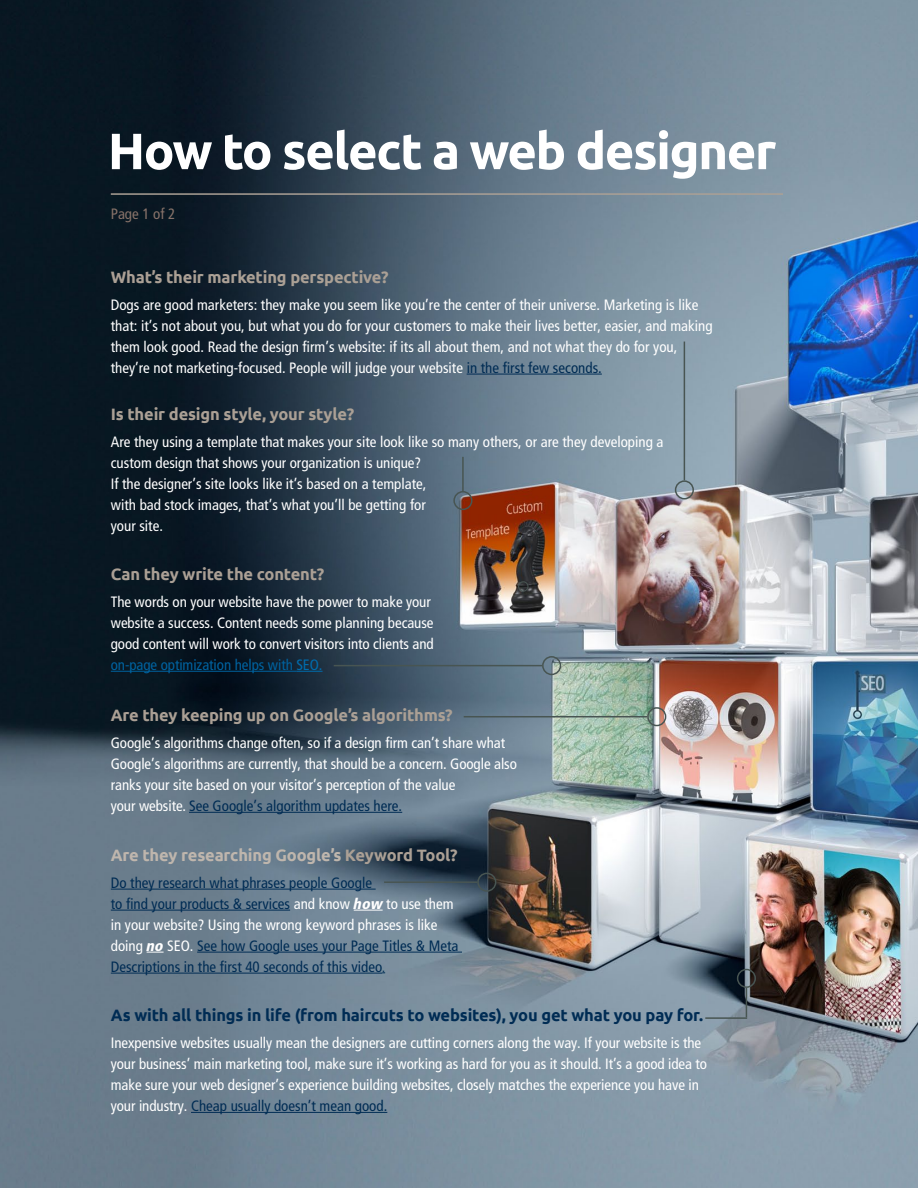
<style>
.page{position:relative;width:918px;height:1188px;background:#fff}
.page>*{position:absolute;margin:0;border:0;box-sizing:border-box;transform-origin:0 0}
.t1{font:700 51px "Ubuntu";letter-spacing:-.03em;color:#fff}
.t2{font:700 16.5px "Ubuntu";letter-spacing:-.01em;color:#aba095}
.t3{font:700 16.5px "Ubuntu";letter-spacing:-.01em;color:#002c54}
.t4{font:700 16.5px "Ubuntu";letter-spacing:-.01em;color:#bfb6ad}
.t5{font:15px/21px "Frutiger Condensed";letter-spacing:-.005em;color:#fff}
.t6{font:15px/21px "Frutiger Condensed";color:#002c54}
.t7{font:15px "Frutiger Condensed";letter-spacing:-.005em;color:#00629f}
.t8{font:15px "Frutiger Condensed";color:#877269}
.s1{color:#002c54}
.s2{color:#006cad}
.s3{color:#aba095}
.s4{color:#fff}
.s5{font-family:"Frutiger";font-weight:900;font-style:italic;font-stretch:condensed;color:#fff}
.s6{font-size:12px}
</style>
<div class="page">
<img style="left:0;top:0;width:918px;height:1188px">
<hr style="left:467px;top:374px;width:135px;height:1px;background:#002c54">
<hr style="left:111px;top:671px;width:185px;height:1px;background:#00629f">
<svg style="left:296px;top:671px;width:27px;height:1px"></svg>
<hr style="left:189px;top:812px;width:213px;height:1px;background:#002c54">
<hr style="left:191px;top:1112px;width:196px;height:1px;background:#002c54">
<hr style="left:111px;top:889px;width:265px;height:1px;background:#002c54">
<hr style="left:111px;top:910px;width:179px;height:1px;background:#002c54">
<svg style="left:354px;top:910px;width:29px;height:1px"></svg>
<svg style="left:147px;top:952px;width:17px;height:1px"></svg>
<hr style="left:197px;top:952px;width:265px;height:1px;background:#002c54">
<hr style="left:111px;top:973px;width:271px;height:1px;background:#002c54">
<hr style="left:684px;top:342px;width:1px;height:138px;background:#485552">
<div style="left:675px;top:480px;width:19px;height:20px;border:2px solid #485552;border-radius:50%"></div>
<div style="left:518px;top:581px;width:10px;height:10px;border:1px solid #485552;border-radius:50%"></div>
<hr style="left:462px;top:457px;width:2px;height:34px;background:#485552">
<div style="left:453px;top:491px;width:20px;height:19px;border:2px solid #485552;border-radius:50%"></div>
<hr style="left:334px;top:665px;width:208px;height:1px;background:#485552">
<div style="left:542px;top:656px;width:19px;height:19px;border:2px solid #485552;border-radius:50%"></div>
<hr style="left:464px;top:716px;width:183px;height:1px;background:#485552">
<div style="left:647px;top:707px;width:19px;height:19px;border:2px solid #485552;border-radius:50%"></div>
<hr style="left:384px;top:881px;width:93px;height:2px;background:#485552">
<div style="left:477px;top:873px;width:19px;height:19px;border:2px solid #485552;border-radius:50%"></div>
<svg style="left:746px;top:988px;width:1px;height:29px"></svg>
<div style="left:737px;top:969px;width:19px;height:19px;border:2px solid #485552;border-radius:50%"></div>
<hr style="left:705px;top:1017px;width:42px;height:2px;background:#485552">
<hr style="left:111px;top:193px;width:672px;height:2px;background:#aba095">
<p class="t1" style="left:108px;top:120px;width:670px">How to select a web designer</p>
<p class="t8" style="left:111px;top:205px;width:66px">Page 1 of 2</p>
<p class="t2" style="left:111px;top:267px;width:279px">What’s their marketing perspective?</p>
<p class="t5" style="left:111px;top:294px;width:603px">Dogs are good marketers: they make you seem like you’re the center of their universe. Marketing is like that: it’s not about you, but what you do for your customers to make their lives better, easier, and making them look good. Read the design firm’s website: if its all about them, and not what they do for you, they’re not marketing-focused. People will judge your website <span class="s1">in the first few seconds.</span></p>
<p class="t2" style="left:111px;top:404px;width:245px">Is their design style, your style?</p>
<p class="t5" style="left:111px;top:431px;width:554px">Are they using a template that makes your site look like so many others, or are they developing a custom design that shows your organization is unique?</p>
<p class="t5" style="left:111px;top:473px;width:317px">If the designer’s site looks like it’s based on a template,</p>
<p class="t5" style="left:111px;top:494px;width:317px">with bad stock images, that’s what you’ll be getting for</p>
<p class="t5" style="left:111px;top:515px;width:54px">your site.</p>
<p class="t2" style="left:111px;top:564px;width:215px">Can they write the content?</p>
<p class="t5" style="left:111px;top:591px;width:325px">The words on your website have the power to make your website a success. Content needs some planning because good content will work to convert visitors into clients and</p>
<p class="t7" style="left:111px;top:656px;width:213px">on-page optimization helps with <span class="s2">SEO.</span></p>
<p class="t2" style="left:111px;top:705px;width:343px">Are they keeping up on Google’s algorithms?</p>
<p class="t5" style="left:111px;top:732px;width:408px">Google’s algorithms change often, so if a design firm can’t share what Google’s algorithms are currently, that should be a concern. Google also ranks your site based on your visitor’s perception of the value<br>your website. <span class="s1">See Google’s algorithm updates here.</span></p>
<p class="t4" style="left:111px;top:845px;width:348px">Are they researching Google’s <span class="s3">Keyword Tool?</span></p>
<p class="t6" style="left:111px;top:872px;width:263px">Do they research what phrases people Google</p>
<p class="t6" style="left:111px;top:893px;width:349px">to find your products &amp; services <span class="s4">and know</span> <span class="s5">how</span> <span class="s4">to use them in your website? Using the wrong keyword phrases is like doing</span> <span class="s5">no</span> <span class="s4">SEO.</span> See how Google uses your Page Titles &amp; Meta Descriptions in the first 40 seconds of this video<span class="s6">.</span></p>
<p class="t3" style="left:111px;top:1005px;width:594px">As with all things in life (from haircuts to websites), you get what you pay for.</p>
<p class="t5" style="left:111px;top:1032px;width:598px">Inexpensive websites usually mean the designers are cutting corners along the way. If your website is the your business’ main marketing tool, make sure it’s working as hard for you as it should. It’s a good idea to make sure your web designer’s experience building websites, closely matches the experience you have in your industry. <span class="s1">Cheap usually doesn’t mean good.</span></p>
</div>
